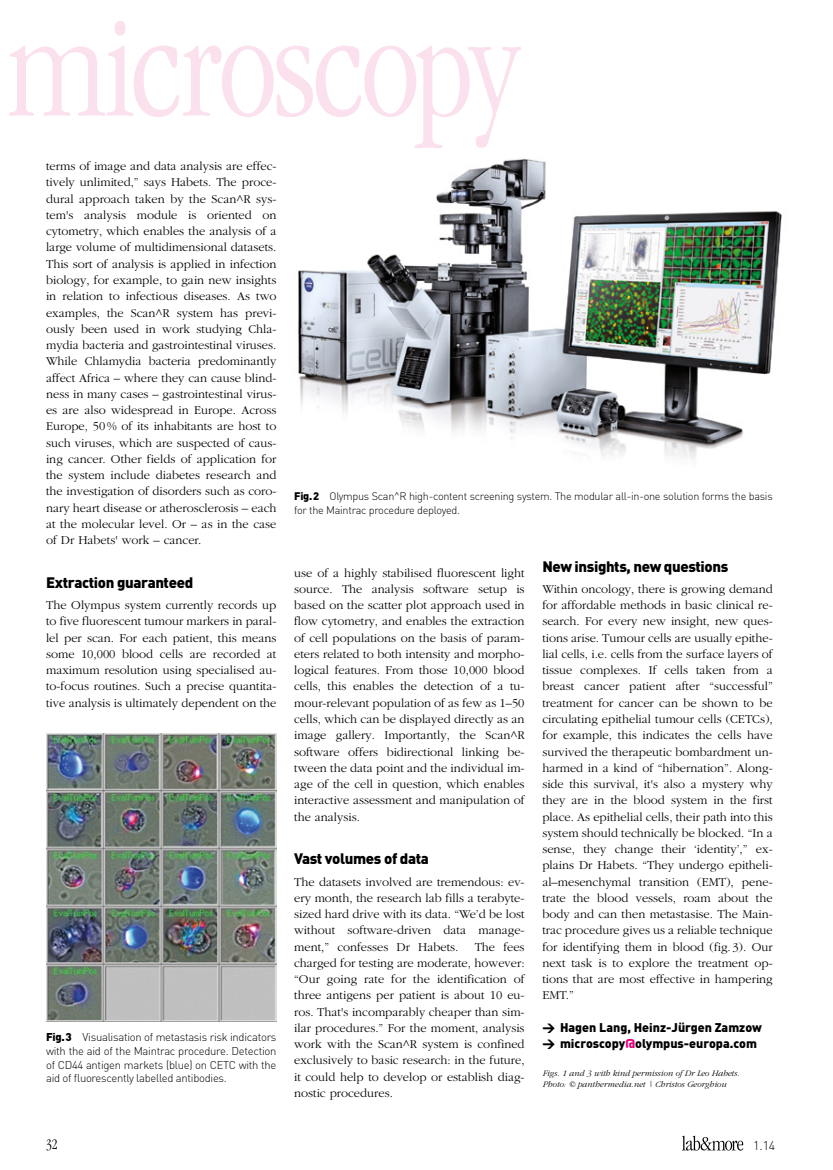
<style>
.page{position:relative;width:833px;height:1170px;background:#fff}
.page>*{position:absolute;margin:0;border:0;box-sizing:border-box;transform-origin:0 0}
.t1{font:300 condensed 150px "Garamond";letter-spacing:-.02em;color:#fbe1ee}
.t2{font:900 15px "DIN Pro";letter-spacing:-.025em;color:#000}
.t3{font:300 condensed 15px "Garamond";color:#000}
.t4{font:300 12.5px/16.2px "Garamond";color:#000;text-align:justify}
.t5{font:900 12.5px/16.2px "DIN Pro";color:#000}
.t6{font:300 12.5px "DIN";color:#000}
.t7{font:300 11.25px/13.8px "DIN Pro";letter-spacing:-.025em;color:#000;text-align:justify}
.t8{font:300 10.88px/13.8px "DIN Pro";letter-spacing:-.025em;color:#000}
.t9{font:italic 300 8.75px/11.2px "Garamond";color:#000}
.s1{font-weight:900}
.s2{font-family:"DIN"}
.s3{color:#e5007d}
</style>
<div class="page">
<svg style="left:682px;top:1135px;width:61px;height:15px"></svg>
<img style="left:298px;top:158px;width:484px;height:301px">
<img style="left:46px;top:733px;width:230px;height:288px">
<img style="left:285px;top:113px;width:211px;height:35px">
<h1 class="t1" style="left:7px;top:-13px;width:514px">microscopy</h1>
<p class="t4" style="left:46px;top:158px;width:232px">terms of image and data analysis are effec&shy;tively unlimited,” says Habets. The proce&shy;dural approach taken by the Scan^R sys&shy;tem's analysis module is oriented on cytometry, which enables the analysis of a large volume of multidimensional datasets.<br>This sort of analysis is applied in infection biology, for example, to gain new insights in relation to infectious diseases. As two examples, the Scan^R system has previ&shy;ously been used in work studying Chla&shy;mydia bacteria and gastrointestinal viruses.<br>While Chlamydia bacteria predominantly affect Africa – where they can cause blind&shy;ness in many cases – gastrointestinal virus&shy;es are also widespread in Europe. Across Europe, 50 % of its inhabitants are host to such viruses, which are suspected of caus&shy;ing cancer. Other fields of application for the system include diabetes research and the investigation of disorders such as coro&shy;nary heart disease or atherosclerosis – each at the molecular level. Or – as in the case of Dr Habets' work – cancer.</p>
<p class="t2" style="left:46px;top:572px;width:149px">Extraction guaranteed</p>
<p class="t4" style="left:46px;top:597px;width:232px">The Olympus system currently records up to five fluorescent tumour markers in paral&shy;lel per scan. For each patient, this means some 10,000 blood cells are recorded at maximum resolution using specialised au&shy;to-focus routines. Such a precise quantita&shy;tive analysis is ultimately dependent on the</p>
<p class="t7" style="left:46px;top:1029px;width:232px"><span class="s1">Fig. 3</span> Visualisation of metastasis risk indicators with the aid of the Maintrac procedure. Detection of CD44 antigen markets (blue) on CETC with the aid of fluorescently labelled antibodies.</p>
<p class="t8" style="left:294px;top:489px;width:480px"><span class="s1">Fig. 2</span> Olympus Scan^R high-content screening system. The modular all-in-one solution forms the basis for the Maintrac procedure deployed.</p>
<p class="t4" style="left:294px;top:564px;width:232px">use of a highly stabilised fluorescent light source. The analysis software setup is based on the scatter plot approach used in flow cytometry, and enables the extraction of cell populations on the basis of param&shy;eters related to both intensity and morpho&shy;logical features. From those 10,000 blood cells, this enables the detection of a tu&shy;mour-relevant population of as few as 1–50 cells, which can be displayed directly as an image gallery. Importantly, the Scan^R software offers bidirectional linking be&shy;tween the data point and the individual im&shy;age of the cell in question, which enables interactive assessment and manipulation of the analysis.</p>
<p class="t2" style="left:294px;top:848px;width:136px">Vast volumes of data</p>
<p class="t4" style="left:294px;top:873px;width:232px">The datasets involved are tremendous: ev&shy;ery month, the research lab fills a terabyte&shy;sized hard drive with its data. “We’d be lost without software-driven data manage&shy;ment,” confesses Dr Habets.</p>
<p class="t4" style="left:294px;top:938px;width:232px;text-indent:180px">The fees charged for testing are moderate, however: “Our going rate for the identification of three antigens per patient is about 10 eu&shy;ros. That's incomparably cheaper than sim&shy;ilar procedures.” For the moment, analysis work with the Scan^R system is confined exclusively to basic research: in the future, it could help to develop or establish diag&shy;nostic procedures.</p>
<p class="t2" style="left:542px;top:556px;width:187px">New insights, new questions</p>
<p class="t4" style="left:542px;top:581px;width:232px">Within oncology, there is growing demand for affordable methods in basic clinical re&shy;search. For every new insight, new ques&shy;tions arise. Tumour cells are usually epithe&shy;lial cells, i.e. cells from the surface layers of tissue complexes. If cells taken from a breast cancer patient after “successful” treatment for cancer can be shown to be circulating epithelial tumour cells (CETCs), for example, this indicates the cells have survived the therapeutic bombardment un&shy;harmed in a kind of “hibernation”. Along&shy;side this survival, it's also a mystery why they are in the blood system in the first place. As epithelial cells, their path into this system should technically be blocked. “In a sense, they change their ‘identity’,” ex&shy;plains Dr Habets. “They undergo epitheli&shy;al–mesenchymal transition (EMT), pene&shy;trate the blood vessels, roam about the body and can then metastasise. The Main&shy;trac procedure gives us a reliable technique for identifying them in blood (fig. 3). Our next task is to explore the treatment op&shy;tions that are most effective in hampering EMT.”</p>
<p class="t5" style="left:542px;top:1018px;width:221px"><span class="s2">&gt;</span> Hagen Lang, Heinz-Jürgen Zamzow <span class="s2">&gt;</span> microscopy<span class="s3">@</span>olympus-europa.com</p>
<p class="t9" style="left:542px;top:1067px;width:198px">Figs. 1 and 3 with kind permission of Dr Leo Habets.<br>Photo: © panthermedia.net | Christos Georghiou</p>
<p class="t3" style="left:46px;top:1136px;width:13px">32</p>
<p class="t6" style="left:753px;top:1138px;width:24px">1.14</p>
</div>
